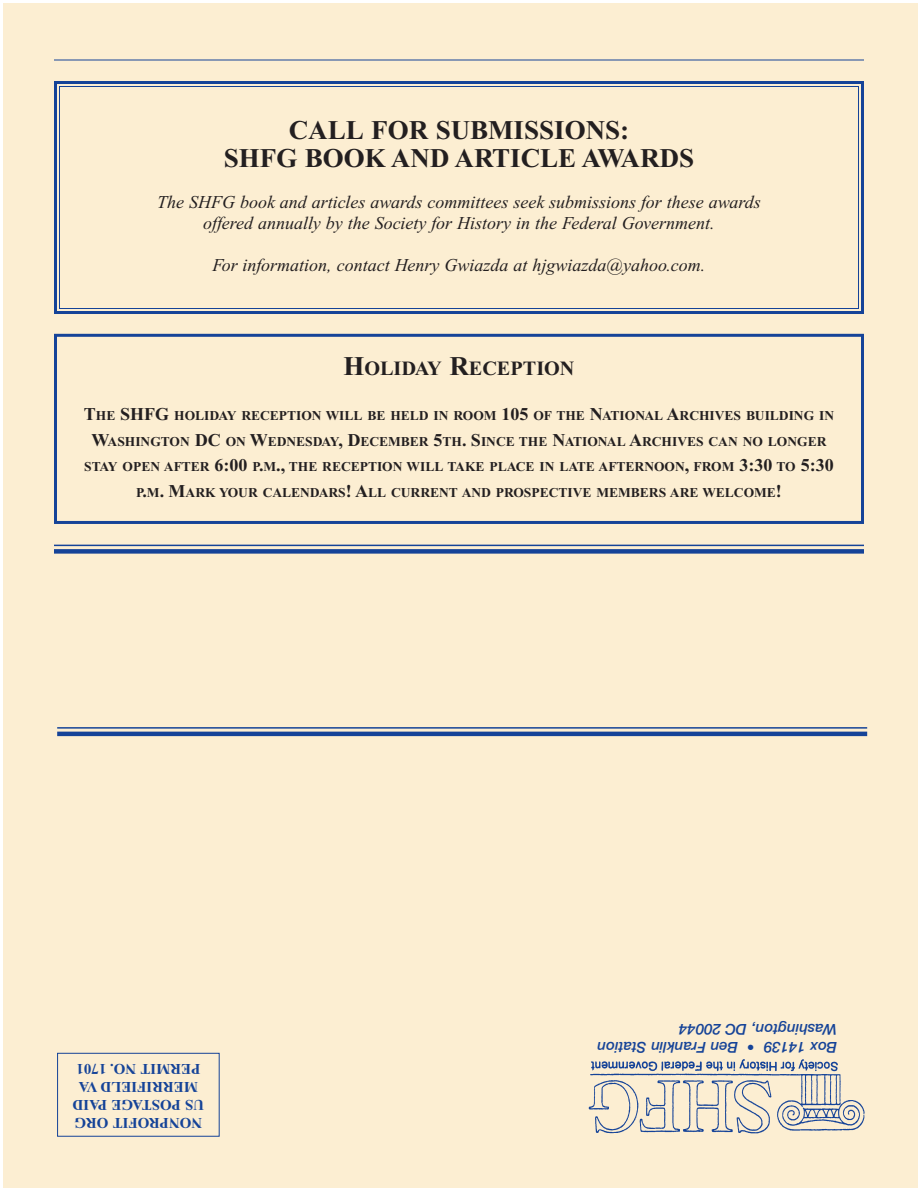
<style>
.page{position:relative;width:918px;height:1188px;background:#fff}
.page>*{position:absolute;margin:0;border:0;box-sizing:border-box;transform-origin:0 0}
.t1{font:700 27px/28.5px "Times New Roman";color:#231f20;text-align:center}
.t2{font:700 20.25px "Times New Roman";color:#231f20}
.t3{font:italic 18px/21px "Times New Roman";color:#231f20;text-align:center}
.t4{font:700 15px/18px "Times New Roman";color:#154398;text-align:center}
.t5{font:italic 500 15px/18px "Helvetica Neue";color:#154398}
.t6{font:700 13.5px/25.5px "Times New Roman";color:#231f20;text-align:center}
.s1{font-size:27px}
.s2{font-size:18px}
</style>
<div class="page">
<div style="left:3px;top:3px;width:915px;height:1185px;background:#fceed2"></div>
<hr style="left:57px;top:732px;width:810px;height:4px;background:#154398">
<hr style="left:57px;top:727px;width:810px;height:2px;background:#154398">
<img style="left:588px;top:1059px;width:277px;height:75px">
<div style="left:57px;top:1053px;width:163px;height:84px;border:1px solid #154398"></div>
<hr style="left:54px;top:60px;width:810px;height:1px;background:#154398">
<div style="left:54px;top:549px;width:810px;height:5px;background:#154398"></div>
<hr style="left:54px;top:545px;width:810px;height:1px;background:#154398">
<div style="left:54px;top:81px;width:810px;height:233px;border:3px solid #154398"></div>
<div style="left:59px;top:86px;width:800px;height:223px;border:1px solid #154398"></div>
<div style="left:54px;top:334px;width:810px;height:190px;border:3px solid #154398"></div>
<h1 class="t1" style="left:224px;top:118px;width:472px">CALL FOR SUBMISSIONS:<br>SHFG BOOK AND ARTICLE AWARDS</h1>
<h3 class="t3" style="left:157px;top:193px;width:605px">The SHFG book and articles awards committees seek submissions for these awards offered annually by the Society for History in the Federal Government.</h3>
<h3 class="t3" style="left:213px;top:256px;width:494px">For information, contact Henry Gwiazda at hjgwiazda@yahoo.com.</h3>
<h2 class="t2" style="left:343px;top:362px;width:233px"><span class="s1">H</span>OLIDAY <span class="s1">R</span>ECEPTION</h2>
<p class="t6" style="left:84px;top:405px;width:752px"><span class="s2">T</span>HE <span class="s2">SHFG</span> HOLIDAY RECEPTION WILL BE HELD IN ROOM <span class="s2">105</span> OF THE <span class="s2">N</span>ATIONAL <span class="s2">A</span>RCHIVES BUILDING IN <span class="s2">W</span>ASHINGTON <span class="s2">DC</span> ON <span class="s2">W</span>EDNESDAY<span class="s2">, D</span>ECEMBER <span class="s2">5</span>TH<span class="s2">. S</span>INCE THE <span class="s2">N</span>ATIONAL <span class="s2">A</span>RCHIVES CAN NO LONGER STAY OPEN AFTER <span class="s2">6:00</span> P<span class="s2">.</span>M<span class="s2">.,</span> THE RECEPTION WILL TAKE PLACE IN LATE AFTERNOON<span class="s2">,</span> FROM <span class="s2">3:30</span> TO <span class="s2">5:30<br></span>P<span class="s2">.</span>M<span class="s2">. M</span>ARK YOUR CALENDARS<span class="s2">! A</span>LL CURRENT AND PROSPECTIVE MEMBERS ARE WELCOME<span class="s2">!</span></p>
<p class="t4" style="left:204px;top:1131px;width:133px;rotate:-180deg">NONPROF TI ORG<br>U S P O ATS G E AP DI<br>M E R R FI EI L D AV<br>P E R M TI N O 1071.</p>
<p class="t5" style="left:837px;top:1055px;width:159px;rotate:-180deg">B xo 93141<br>W D, no t gn i hsa C 44002</p>
<p class="t5" style="left:738px;top:1055px;width:142px;rotate:-180deg">B ne ni l knarF S noi tat</p>
<p class="t5" style="left:755px;top:1055px;width:9px;rotate:-180deg">•</p>
</div>
